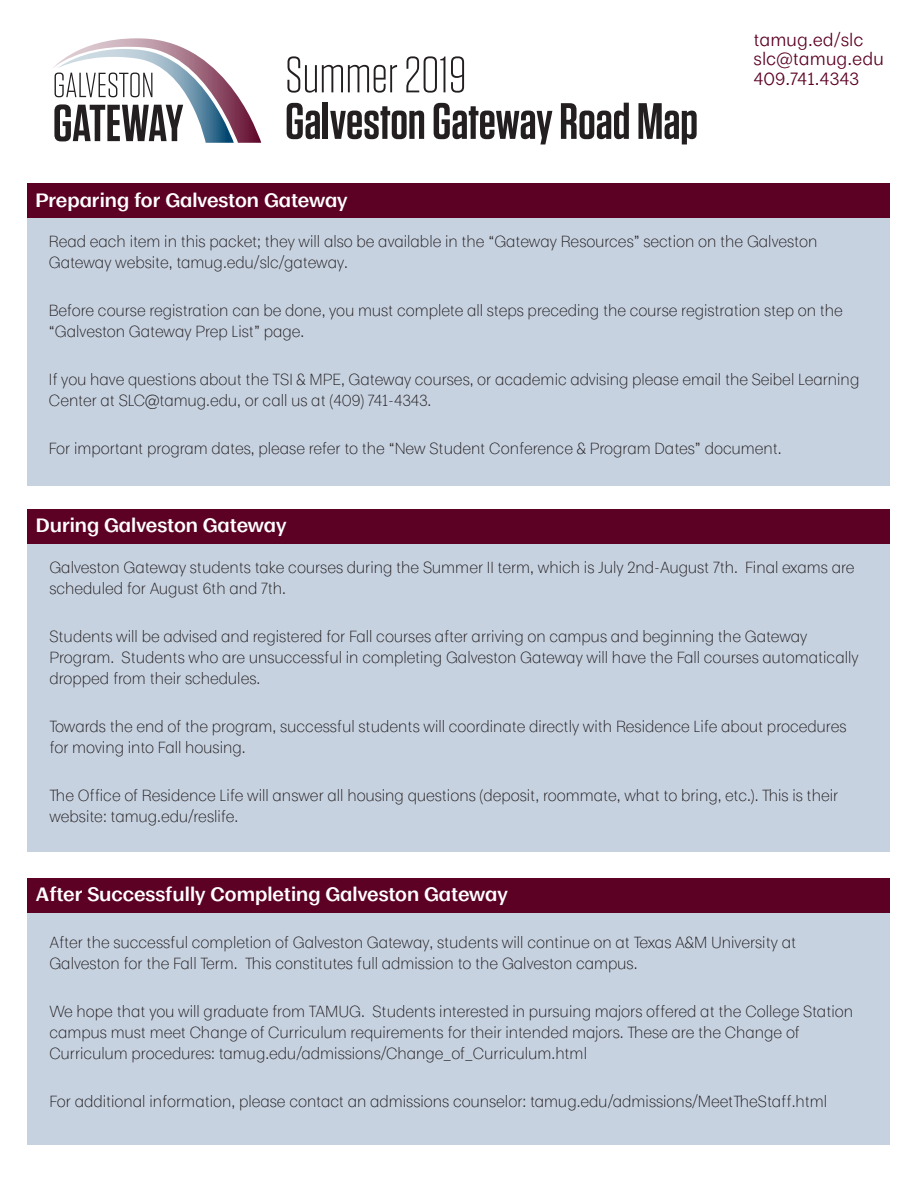
<style>
.page{position:relative;width:918px;height:1188px;background:#fff}
.page>*{position:absolute;margin:0;border:0;box-sizing:border-box;transform-origin:0 0}
.t1{font:600 51px/46.5px "Tungsten";color:#231f20}
.t2{font:600 18px "Moriston";color:#fff}
.t3{font:16.5px "Moriston";color:#5c0024}
.t4{font:300 15px/21px "Moriston";color:#231f20}
.s1{font-weight:300}
</style>
<div class="page">
<svg style="left:53px;top:38px;width:208px;height:105px"></svg>
<div style="left:27px;top:218px;width:863px;height:268px;background:#c7d2e1"></div>
<div style="left:27px;top:184px;width:863px;height:34px;background:#5c0024"></div>
<div style="left:28px;top:544px;width:862px;height:308px;background:#c7d2e1"></div>
<div style="left:28px;top:509px;width:862px;height:35px;background:#5c0024"></div>
<div style="left:28px;top:912px;width:862px;height:233px;background:#c7d2e1"></div>
<div style="left:28px;top:878px;width:862px;height:34px;background:#5c0024"></div>
<p class="t1" style="left:285px;top:52px;width:414px"><span class="s1">Summer 2019<br></span>Galveston Gateway Road Map</p>
<p class="t2" style="left:35px;top:185px;width:314px">Preparing for Galveston Gateway</p>
<p class="t3" style="left:754px;top:26px;width:112px">tamug.ed/slc</p>
<p class="t3" style="left:754px;top:46px;width:132px">slc@tamug.edu</p>
<p class="t3" style="left:754px;top:65px;width:107px">409.741.4343</p>
<p class="t4" style="left:49px;top:230px;width:770px">Read each item in this packet; they will also be available in the “Gateway Resources” section on the Galveston<br>Gateway website, tamug.edu/slc/gateway.</p>
<p class="t4" style="left:49px;top:299px;width:796px">Before course registration can be done, you must complete all steps preceding the course registration step on the “Galveston Gateway Prep List” page.</p>
<p class="t4" style="left:49px;top:368px;width:812px">If you have questions about the TSI &amp; MPE, Gateway courses, or academic advising please email the Seibel Learning<br>Center at SLC@tamug.edu, or call us at (409) 741-4343.</p>
<p class="t4" style="left:49px;top:437px;width:734px">For important program dates, please refer to the “New Student Conference &amp; Program Dates” document.</p>
<p class="t2" style="left:36px;top:511px;width:252px">During Galveston Gateway</p>
<p class="t4" style="left:49px;top:556px;width:807px">Galveston Gateway students take courses during the Summer II term, which is July 2nd-August 7th. Final exams are scheduled for August 6th and 7th.</p>
<p class="t4" style="left:49px;top:625px;width:811px">Students will be advised and registered for Fall courses after arriving on campus and beginning the Gateway<br>Program. Students who are unsuccessful in completing Galveston Gateway will have the Fall courses automatically dropped from their schedules.</p>
<p class="t4" style="left:49px;top:715px;width:799px">Towards the end of the program, successful students will coordinate directly with Residence Life about procedures for moving into Fall housing.</p>
<p class="t4" style="left:49px;top:784px;width:790px">The Office of Residence Life will answer all housing questions (deposit, roommate, what to bring, etc.). This is their website: tamug.edu/reslife.</p>
<p class="t2" style="left:36px;top:880px;width:473px">After Successfully Completing Galveston Gateway</p>
<p class="t4" style="left:49px;top:931px;width:748px">After the successful completion of Galveston Gateway, students will continue on at Texas A&amp;M University at<br>Galveston for the Fall Term. This constitutes full admission to the Galveston campus.</p>
<p class="t4" style="left:49px;top:1000px;width:805px">We hope that you will graduate from TAMUG. Students interested in pursuing majors offered at the College Station campus must meet Change of Curriculum requirements for their intended majors. These are the Change of<br>Curriculum procedures: tamug.edu/admissions/Change_of_Curriculum.html</p>
<p class="t4" style="left:49px;top:1090px;width:779px">For additional information, please contact an admissions counselor: tamug.edu/admissions/MeetTheStaff.html</p>
</div>
